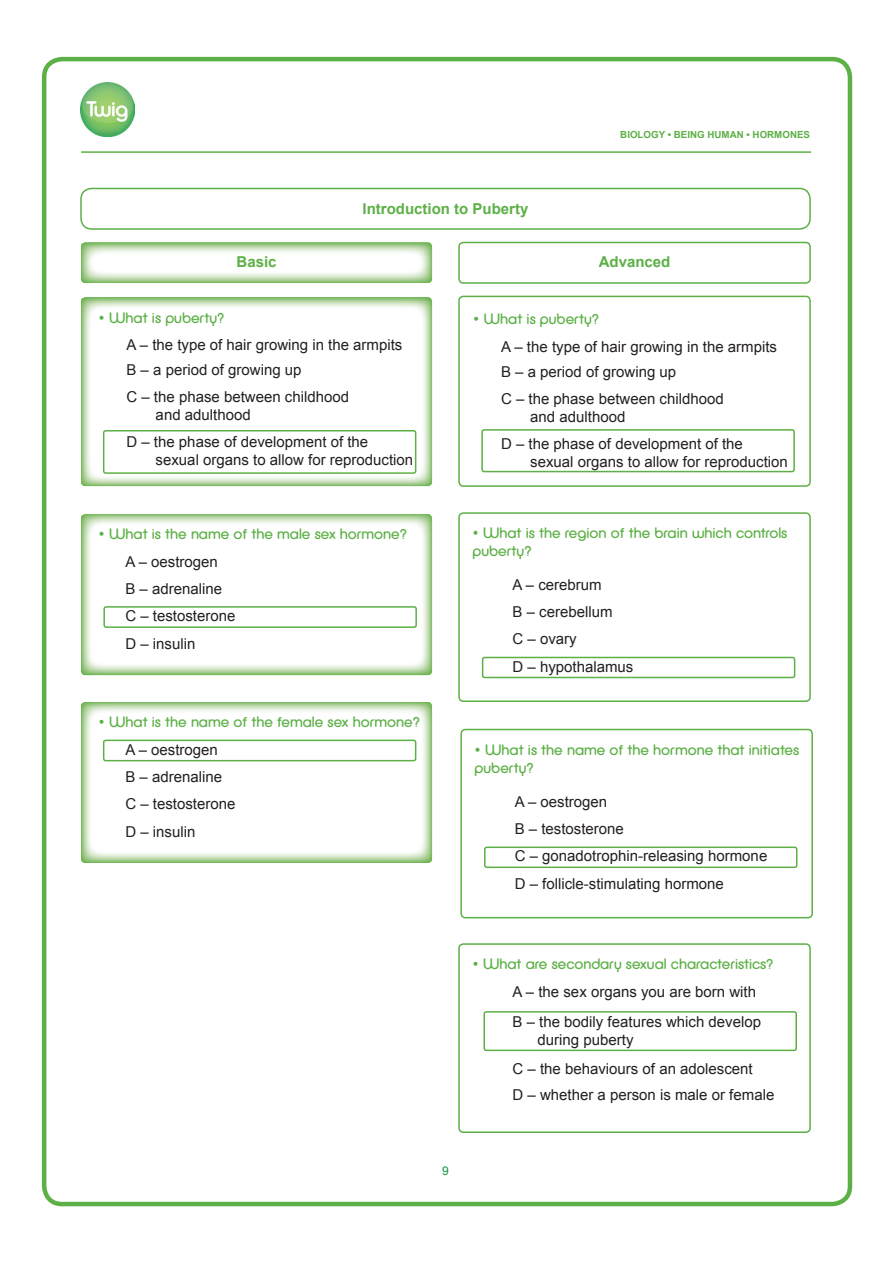
<style>
.page{position:relative;width:893px;height:1263px;background:#fff}
.page>*{position:absolute;margin:0;border:0;box-sizing:border-box;transform-origin:0 0}
.t1{font:15px/18px "Arial";color:#231f20}
.t2{font:15px/18px "Defused";color:#5cb046}
.t3{font:700 15px "Arial";color:#5cb046}
.t4{font:12px "Arial";color:#119547}
.t5{font:700 9.75px "Arial";color:#5cb046}
</style>
<div class="page">
<div style="left:42px;top:57px;width:810px;height:1149px;border:4px solid #5cb046;border-radius:18px"></div>
<hr style="left:81px;top:151px;width:730px;height:2px;background:#5cb046">
<div style="left:458px;top:943px;width:353px;height:190px;border:2px solid #5cb046;border-radius:4px"></div>
<div style="left:483px;top:1011px;width:314px;height:40px;border:2px solid #5cb046;border-radius:2px"></div>
<div style="left:460px;top:729px;width:353px;height:189px;border:2px solid #5cb046;border-radius:4px"></div>
<div style="left:484px;top:846px;width:313px;height:22px;border:2px solid #5cb046;border-radius:2px"></div>
<img style="left:81px;top:702px;width:351px;height:161px">
<div style="left:103px;top:740px;width:313px;height:21px;border:2px solid #5cb046;border-radius:2px"></div>
<div style="left:458px;top:512px;width:353px;height:190px;border:2px solid #5cb046;border-radius:4px"></div>
<div style="left:482px;top:657px;width:313px;height:21px;border:2px solid #5cb046;border-radius:2px"></div>
<img style="left:81px;top:514px;width:351px;height:161px">
<div style="left:103px;top:606px;width:314px;height:22px;border:2px solid #5cb046;border-radius:2px"></div>
<img style="left:81px;top:297px;width:351px;height:189px">
<div style="left:458px;top:296px;width:353px;height:191px;border:2px solid #5cb046;border-radius:4px"></div>
<div style="left:103px;top:430px;width:313px;height:44px;border:2px solid #5cb046;border-radius:2px"></div>
<div style="left:481px;top:429px;width:314px;height:43px;border:2px solid #5cb046;border-radius:2px"></div>
<img style="left:81px;top:242px;width:351px;height:41px">
<div style="left:80px;top:188px;width:731px;height:42px;border:2px solid #5cb046;border-radius:11px"></div>
<div style="left:458px;top:242px;width:353px;height:42px;border:2px solid #5cb046;border-radius:4px"></div>
<img style="left:81px;top:83px;width:54px;height:53px">
<p class="t3" style="left:363px;top:199px;width:167px">Introduction to Puberty</p>
<p class="t5" style="left:620px;top:128px;width:191px">BIOLOGY • BEING HUMAN • HORMONES</p>
<p class="t3" style="left:236px;top:252px;width:42px">Basic</p>
<p class="t3" style="left:599px;top:252px;width:73px">Advanced</p>
<p class="t2" style="left:99px;top:308px;width:127px">• What is puberty?</p>
<p class="t2" style="left:473px;top:310px;width:127px">• What is puberty?</p>
<p class="t1" style="left:126px;top:336px;width:277px">A – the type of hair growing in the armpits</p>
<p class="t1" style="left:501px;top:338px;width:277px">A – the type of hair growing in the armpits</p>
<p class="t1" style="left:126px;top:361px;width:177px">B – a period of growing up</p>
<p class="t1" style="left:501px;top:363px;width:177px">B – a period of growing up</p>
<p class="t1" style="left:156px;top:388px;width:195px;text-indent:-29px">C – the phase between childhood and adulthood</p>
<p class="t1" style="left:530px;top:389px;width:195px;text-indent:-29px">C – the phase between childhood and adulthood</p>
<p class="t1" style="left:156px;top:433px;width:259px;text-indent:-29px">D – the phase of development of the sexual organs to allow for reproduction</p>
<p class="t1" style="left:530px;top:435px;width:259px;text-indent:-29px">D – the phase of development of the sexual organs to allow for reproduction</p>
<p class="t2" style="left:99px;top:525px;width:310px">• What is the name of the male sex hormone?</p>
<p class="t1" style="left:125px;top:552px;width:94px">A – oestrogen</p>
<p class="t2" style="left:472px;top:524px;width:316px">• What is the region of the brain which controls puberty?</p>
<p class="t1" style="left:125px;top:580px;width:98px">B – adrenaline</p>
<p class="t1" style="left:513px;top:576px;width:91px">A – cerebrum</p>
<p class="t1" style="left:125px;top:607px;width:112px">C – testosterone</p>
<p class="t1" style="left:513px;top:603px;width:102px">B – cerebellum</p>
<p class="t1" style="left:125px;top:635px;width:72px">D – insulin</p>
<p class="t1" style="left:513px;top:630px;width:66px">C – ovary</p>
<p class="t1" style="left:513px;top:658px;width:122px">D – hypothalamus</p>
<p class="t2" style="left:99px;top:713px;width:323px">• What is the name of the female sex hormone?</p>
<p class="t1" style="left:125px;top:740px;width:94px">A – oestrogen</p>
<p class="t1" style="left:125px;top:768px;width:98px">B – adrenaline</p>
<p class="t2" style="left:475px;top:740px;width:326px">• What is the name of the hormone that initiates puberty?</p>
<p class="t1" style="left:125px;top:795px;width:112px">C – testosterone</p>
<p class="t1" style="left:515px;top:792px;width:94px">A – oestrogen</p>
<p class="t1" style="left:125px;top:822px;width:72px">D – insulin</p>
<p class="t1" style="left:515px;top:819px;width:111px">B – testosterone</p>
<p class="t1" style="left:515px;top:846px;width:254px">C – gonadotrophin-releasing hormone</p>
<p class="t1" style="left:515px;top:874px;width:211px">D – follicle-stimulating hormone</p>
<p class="t4" style="left:442px;top:1163px;width:8px">9</p>
<p class="t2" style="left:472px;top:955px;width:303px">• What are secondary sexual characteristics?</p>
<p class="t1" style="left:513px;top:983px;width:245px">A – the sex organs you are born with</p>
<p class="t1" style="left:538px;top:1013px;width:225px;text-indent:-25px">B – the bodily features which develop during puberty</p>
<p class="t1" style="left:513px;top:1060px;width:242px">C – the behaviours of an adolescent</p>
<p class="t1" style="left:513px;top:1086px;width:263px">D – whether a person is male or female</p>
</div>
